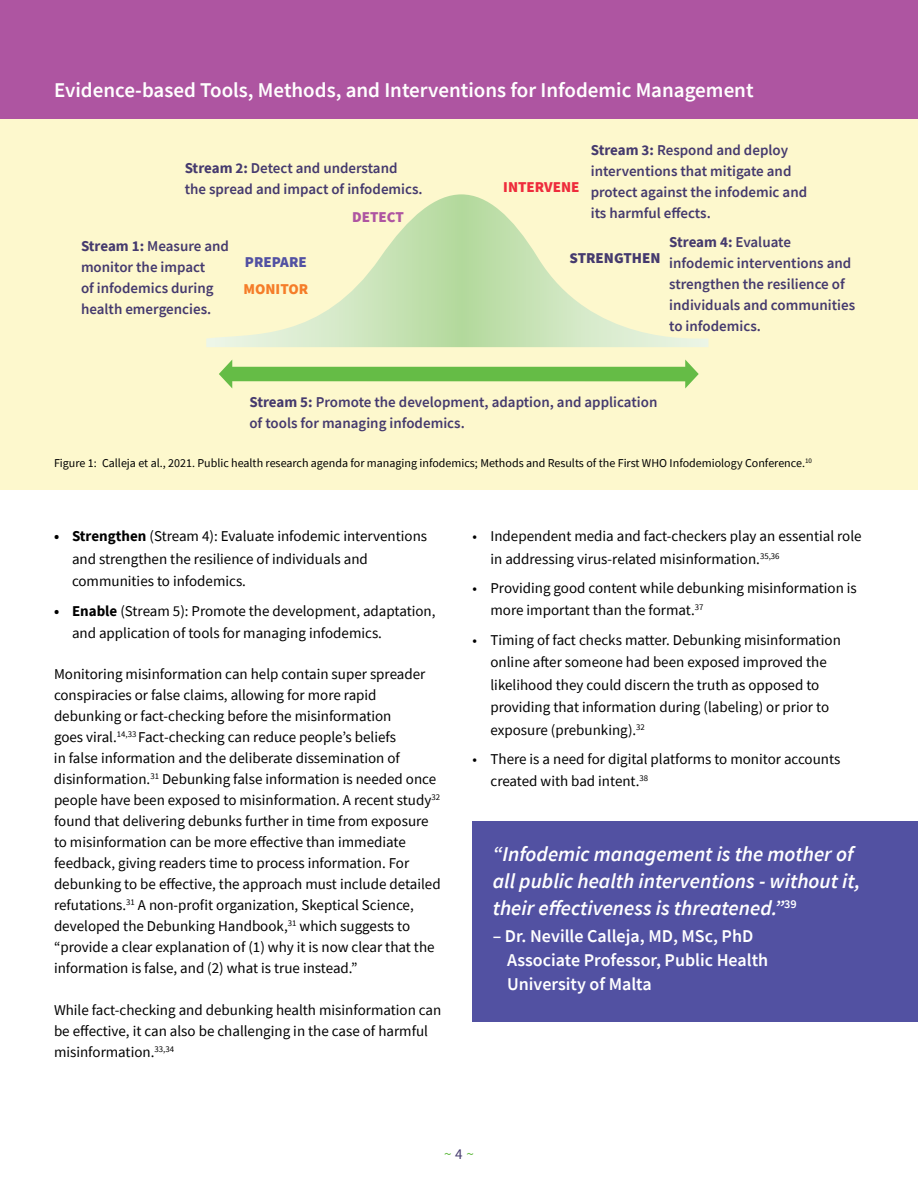
<style>
.page{position:relative;width:918px;height:1188px;background:#fff}
.page>*{position:absolute;margin:0;border:0;box-sizing:border-box;transform-origin:0 0}
.callout{font:italic 600 21px/27px "Source Sans Pro";color:#fff}
.level_2_titles{font:600 21px "Source Sans Pro";color:#fff}
.callout-2{font:600 18px/24px "Source Sans Pro";color:#fff}
.t1{font:15px/21px "Source Sans Pro";color:#000}
.t2{font:600 15px/21px "Source Sans Pro";color:#453a6e}
.t3{font:900 15px "Source Sans Pro";color:#453a6e}
.t4{font:900 15px "Source Sans Pro";color:#ee2c3c}
.t5{font:900 15px "Source Sans Pro";color:#f57d29}
.t6{font:900 15px "Source Sans Pro";color:#5251a2}
.t7{font:900 15px "Source Sans Pro";color:#ae55a1}
.t8{font:15px "Source Sans Pro";color:#65bc46}
.t9{font:12px "Source Sans Pro";color:#000}
.s1{font-weight:700}
.s2{color:#453a6e}
</style>
<div class="page">
<div style="left:472px;top:821px;width:446px;height:201px;background:#5251a2"></div>
<div style="left:0;top:10px;width:918px;height:480px;background:#fdf8cd"></div>
<div style="left:0;top:0;width:918px;height:119px;background:#ae55a1"></div>
<svg style="left:206px;top:194px;width:502px;height:150px"></svg>
<svg style="left:219px;top:360px;width:480px;height:28px"></svg>
<p class="level_2_titles" style="left:54px;top:76px;width:701px">Evidence-based Tools, Methods, and Interventions for Infodemic Management</p>
<p class="t2" style="left:185px;top:157px;width:240px"><span class="s1">Stream 2:</span> Detect and understand<br>the spread and impact of infodemics.</p>
<p class="t2" style="left:81px;top:235px;width:150px"><span class="s1">Stream 1:</span> Measure and monitor the impact<br>of infodemics during health emergencies.</p>
<p class="t6" style="left:245px;top:252px;width:63px">PREPARE</p>
<p class="t5" style="left:244px;top:278px;width:66px">MONITOR</p>
<p class="t7" style="left:352px;top:207px;width:53px">DETECT</p>
<p class="t2" style="left:591px;top:140px;width:218px"><span class="s1">Stream 3:</span> Respond and deploy interventions that mitigate and protect against the infodemic and its harmful effects.</p>
<p class="t2" style="left:669px;top:231px;width:187px"><span class="s1">Stream 4:</span> Evaluate infodemic interventions and strengthen the resilience of individuals and communities to infodemics.</p>
<p class="t4" style="left:503px;top:177px;width:78px">INTERVENE</p>
<p class="t3" style="left:570px;top:248px;width:92px">STRENGTHEN</p>
<p class="t2" style="left:249px;top:391px;width:409px"><span class="s1">Stream 5:</span> Promote the development, adaption, and application of tools for managing infodemics.</p>
<p class="t9" style="left:54px;top:455px;width:759px">Figure 1: Calleja et al., 2021. Public health research agenda for managing infodemics; Methods and Results of the First WHO Infodemiology Conference.<sup>10</sup></p>
<p class="t1" style="left:72px;top:525px;width:357px;line-height:22.5px;text-indent:-18px"><span class="s1">• Strengthen</span> (Stream 4): Evaluate infodemic interventions and strengthen the resilience of individuals and communities to infodemics.</p>
<p class="t1" style="left:72px;top:599px;width:365px;line-height:22.5px;text-indent:-18px"><span class="s1">• Enable</span> (Stream 5): Promote the development, adaptation, and application of tools for managing infodemics.</p>
<p class="t1" style="left:54px;top:664px;width:388px">Monitoring misinformation can help contain super spreader conspiracies or false claims, allowing for more rapid debunking or fact-checking before the misinformation<br>goes viral.<sup>14,33</sup> Fact-checking can reduce people’s beliefs<br>in false information and the deliberate dissemination of disinformation.<sup>31</sup> Debunking false information is needed once people have been exposed to misinformation. A recent study<sup>32 </sup>found that delivering debunks further in time from exposure to misinformation can be more effective than immediate feedback, giving readers time to process information. For debunking to be effective, the approach must include detailed refutations.<sup>31</sup> A non-profit organization, Skeptical Science, developed the Debunking Handbook,<sup>31</sup> which suggests to “provide a clear explanation of (1) why it is now clear that the information is false, and (2) what is true instead.”</p>
<p class="t1" style="left:54px;top:999px;width:389px">While fact-checking and debunking health misinformation can be effective, it can also be challenging in the case of harmful misinformation.<sup>33,34</sup></p>
<p class="t1" style="left:490px;top:525px;width:373px;line-height:22.5px;text-indent:-18px">• Independent media and fact-checkers play an essential role in addressing virus-related misinformation.<sup>35,36</sup></p>
<p class="t1" style="left:490px;top:577px;width:368px;line-height:22.5px;text-indent:-18px">• Providing good content while debunking misinformation is more important than the format.<sup>37</sup></p>
<p class="t1" style="left:490px;top:628px;width:352px;line-height:22.5px;text-indent:-18px">• Timing of fact checks matter. Debunking misinformation online after someone had been exposed improved the likelihood they could discern the truth as opposed to providing that information during (labeling) or prior to exposure (prebunking).<sup>32</sup></p>
<p class="t1" style="left:490px;top:748px;width:351px;line-height:22.5px;text-indent:-18px">• There is a need for digital platforms to monitor accounts created with bad intent.<sup>38</sup></p>
<p class="callout" style="left:493px;top:840px;width:369px">“Infodemic management is the mother of all public health interventions - without it, their effectiveness is threatened.”<sup>39</sup></p>
<p class="callout-2" style="left:507px;top:923px;width:263px;text-indent:-14px">– Dr. Neville Calleja, MD, MSc, PhD<br>Associate Professor, Public Health<br>University of Malta</p>
<p class="t8" style="left:444px;top:1144px;width:31px">~ <span class="s2">4</span> ~</p>
</div>
